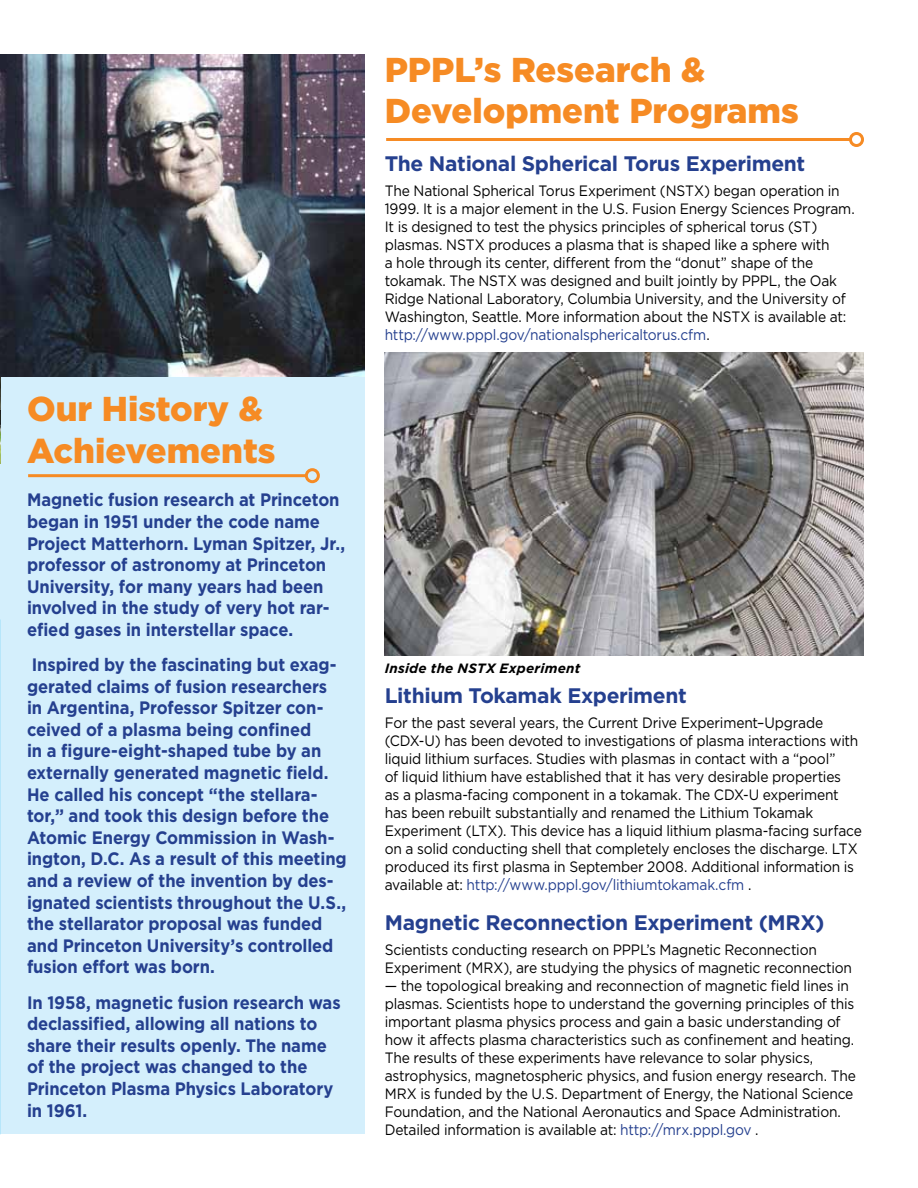
<style>
.page{position:relative;width:918px;height:1188px;background:#fff}
.page>*{position:absolute;margin:0;border:0;box-sizing:border-box;transform-origin:0 0}
.t1{font:900 34.5px/41.4px "Gotham";color:#f68b24}
.t2{font:700 21px "Gotham";letter-spacing:-.015em;color:#25408f}
.t3{font:700 18px/21.6px "Gotham";letter-spacing:-.005em;color:#25408f;scale:.92 1}
.t4{font:15px/18px "Gotham";letter-spacing:-.015em;color:#000;scale:.92 1}
.t5{font:italic 700 13.5px "Gotham";letter-spacing:.015em;color:#000}
.s1{color:#25408f}
</style>
<div class="page">
<div style="left:1px;top:351px;width:364px;height:783px;background:#d4effc"></div>
<img style="left:0;top:54px;width:1px;height:410px">
<img style="left:1px;top:54px;width:364px;height:322px">
<hr style="left:28px;top:474px;width:278px;height:3px;background:#f68b24">
<div style="left:305px;top:468px;width:15px;height:15px;border:3px solid #f68b24;border-radius:50%"></div>
<hr style="left:386px;top:138px;width:464px;height:3px;background:#f68b24">
<div style="left:849px;top:132px;width:15px;height:15px;border:3px solid #f68b24;border-radius:50%"></div>
<img style="left:385px;top:352px;width:479px;height:303px">
<h1 class="t1" style="left:27px;top:388px;width:250px">Our History &amp;<br>Achievements</h1>
<p class="t3" style="left:27px;top:489px;width:347px">Magnetic fusion research at Princeton began in 1951 under the code name Project Matterhorn. Lyman Spitzer, Jr., professor of astronomy at Princeton University, for many years had been involved in the study of very hot rar&shy;efied gases in interstellar space.</p>
<p class="t3" style="left:27px;top:654px;width:349px">Inspired by the fascinating but exag&shy;gerated claims of fusion researchers in Argentina, Professor Spitzer con&shy;ceived of a plasma being confined<br>in a figure-eight-shaped tube by an externally generated magnetic field.<br>He called his concept “the stellara&shy;tor,” and took this design before the Atomic Energy Commission in Wash&shy;ington, D.C. As a result of this meeting and a review of the invention by des&shy;ignated scientists throughout the U.S., the stellarator proposal was funded and Princeton University’s controlled fusion effort was born.</p>
<p class="t3" style="left:27px;top:991px;width:342px">In 1958, magnetic fusion research was declassified, allowing all nations to share their results openly. The name of the project was changed to the<br>Princeton Plasma Physics Laboratory in 1961.</p>
<h1 class="t1" style="left:385px;top:48px;width:416px">PPPL’s Research &amp;<br>Development Programs</h1>
<h2 class="t2" style="left:385px;top:150px;width:422px">The National Spherical Torus Experiment</h2>
<p class="t4" style="left:385px;top:181px;width:512px">The National Spherical Torus Experiment (NSTX) began operation in 1999. It is a major element in the U.S. Fusion Energy Sciences Program.<br>It is designed to test the physics principles of spherical torus (ST) plasmas. NSTX produces a plasma that is shaped like a sphere with<br>a hole through its center, different from the “donut” shape of the tokamak. The NSTX was designed and built jointly by PPPL, the Oak Ridge National Laboratory, Columbia University, and the University of Washington, Seattle. More information about the NSTX is available at: <span class="s1">http://www.pppl.gov/nationalsphericaltorus.cfm</span>.</p>
<p class="t5" style="left:385px;top:659px;width:197px">Inside the NSTX Experiment</p>
<h2 class="t2" style="left:385px;top:682px;width:304px">Lithium Tokamak Experiment</h2>
<p class="t4" style="left:385px;top:713px;width:520px">For the past several years, the Current Drive Experiment–Upgrade (CDX-U) has been devoted to investigations of plasma interactions with liquid lithium surfaces. Studies with plasmas in contact with a “pool”<br>of liquid lithium have established that it has very desirable properties<br>as a plasma-facing component in a tokamak. The CDX-U experiment has been rebuilt substantially and renamed the Lithium Tokamak Experiment (LTX). This device has a liquid lithium plasma-facing surface on a solid conducting shell that completely encloses the discharge. LTX produced its first plasma in September 2008. Additional information is available at: <span class="s1">http://www.pppl.gov/lithiumtokamak.cfm</span> .</p>
<h2 class="t2" style="left:385px;top:909px;width:441px">Magnetic Reconnection Experiment (MRX)</h2>
<p class="t4" style="left:385px;top:940px;width:509px">Scientists conducting research on PPPL’s Magnetic Reconnection<br>Experiment (MRX), are studying the physics of magnetic reconnection</p>
<p class="t4" style="left:385px;top:976px;width:514px">— the topological breaking and reconnection of magnetic field lines in plasmas. Scientists hope to understand the governing principles of this important plasma physics process and gain a basic understanding of how it affects plasma characteristics such as confinement and heating.<br>The results of these experiments have relevance to solar physics, astrophysics, magnetospheric physics, and fusion energy research. The MRX is funded by the U.S. Department of Energy, the National Science Foundation, and the National Aeronautics and Space Administration.<br>Detailed information is available at: <span class="s1">http://mrx.pppl.gov</span> .</p>
</div>
